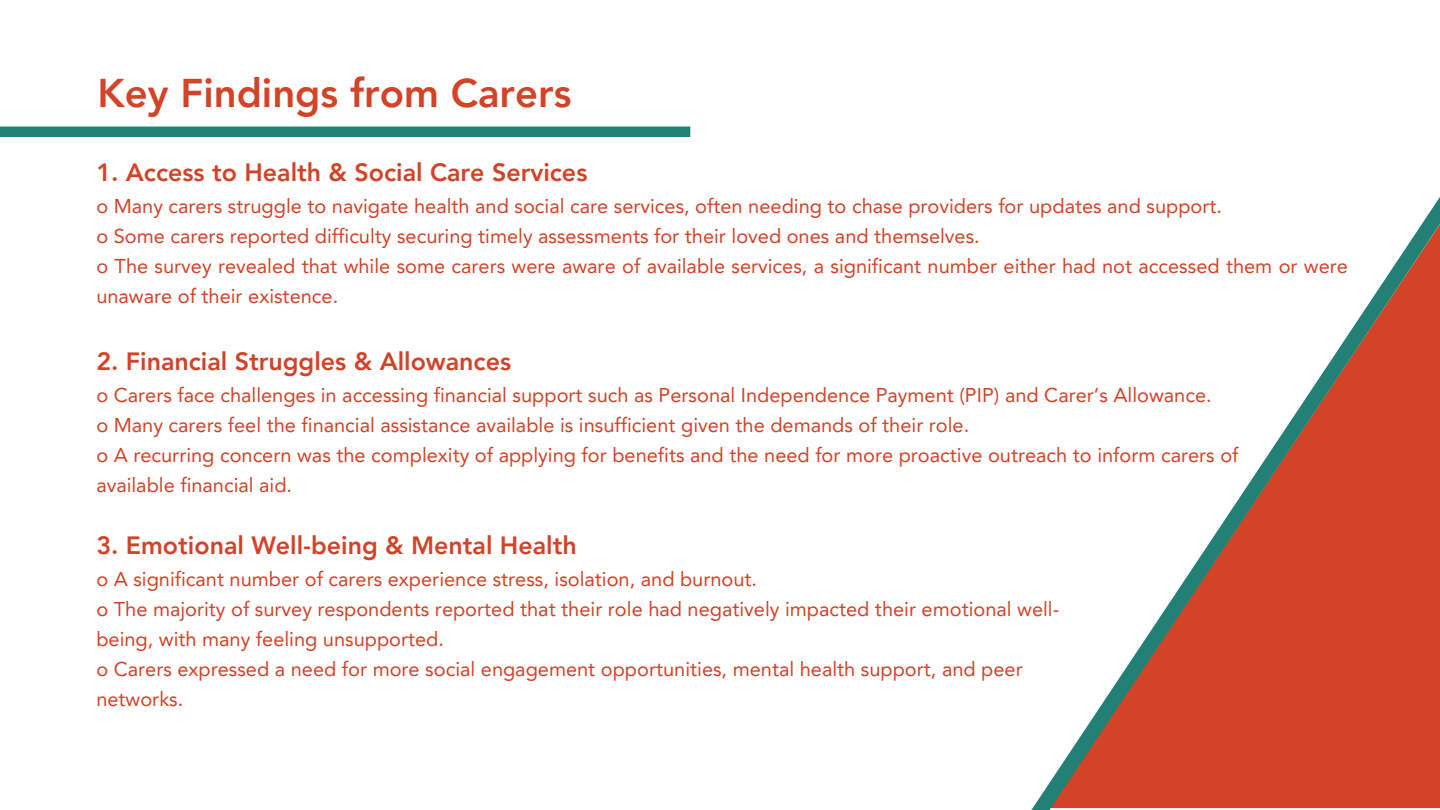
<style>
.page{position:relative;width:1440px;height:810px;background:#fff}
.page>*{position:absolute;margin:0;border:0;box-sizing:border-box;transform-origin:0 0}
.t1{font:800 40px "Avenir LT Pro";color:#d24328}
.t2{font:800 25px "Avenir LT Pro";color:#d24328}
.t3{font:20px/30px "Avenir LT Pro";color:#d24328}
</style>
<div class="page">
<div style="left:0;top:127px;width:690px;height:10px;background:#238074"></div>
<svg style="left:1031px;top:197px;width:409px;height:613px"></svg>
<p class="t1" style="left:97px;top:76px;width:475px">Key Findings from Carers</p>
<h1 class="t2" style="left:96px;top:162px;width:493px">1. Access to Health &amp; Social Care Services</h1>
<p class="t3" style="left:96px;top:193px;width:1127px">o Many carers struggle to navigate health and social care services, often needing to chase providers for updates and support.</p>
<p class="t3" style="left:96px;top:223px;width:885px">o Some carers reported difficulty securing timely assessments for their loved ones and themselves.</p>
<p class="t3" style="left:96px;top:253px;width:1253px">o The survey revealed that while some carers were aware of available services, a significant number either had not accessed them or were unaware of their existence.</p>
<p class="t2" style="left:96px;top:351px;width:416px">2. Financial Struggles &amp; Allowances</p>
<p class="t3" style="left:96px;top:382px;width:1117px">o Carers face challenges in accessing financial support such as Personal Independence Payment (PIP) and Carer’s Allowance.</p>
<p class="t3" style="left:96px;top:412px;width:874px">o Many carers feel the financial assistance available is insufficient given the demands of their role.</p>
<p class="t3" style="left:96px;top:442px;width:1144px">o A recurring concern was the complexity of applying for benefits and the need for more proactive outreach to inform carers of available financial aid.</p>
<p class="t2" style="left:96px;top:535px;width:482px">3. Emotional Well-being &amp; Mental Health</p>
<p class="t3" style="left:96px;top:566px;width:662px">o A significant number of carers experience stress, isolation, and burnout.</p>
<p class="t3" style="left:96px;top:596px;width:965px">o The majority of survey respondents reported that their role had negatively impacted their emotional well&shy;being, with many feeling unsupported.</p>
<p class="t3" style="left:96px;top:656px;width:928px">o Carers expressed a need for more social engagement opportunities, mental health support, and peer networks.</p>
</div>
